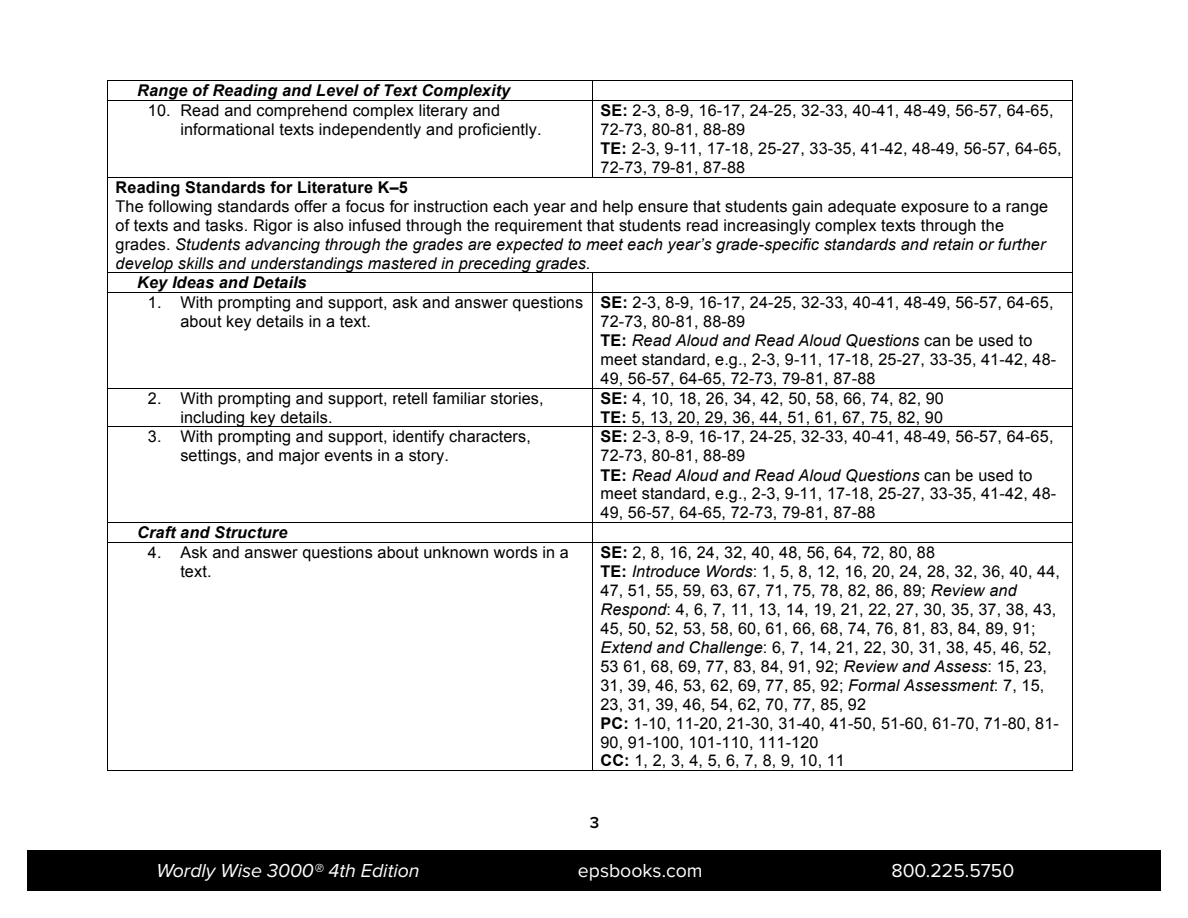
<style>
.page{position:relative;width:1188px;height:918px;background:#fff}
.page>*{position:absolute;margin:0;border:0;box-sizing:border-box;transform-origin:0 0}
.t1{font:italic 19.5px "Proxima Nova";color:#fff}
.t2{font:19.5px "Proxima Nova";color:#fff}
.t3{font:600 16.5px "Proxima Nova";color:#000}
.t4{font:16.2px/19px "Arial";letter-spacing:.01em;color:#000}
.t5{font:italic 700 16.2px "Arial";letter-spacing:.01em;color:#000}
.t6{font:700 16.2px "Arial";letter-spacing:.01em;color:#000}
.s1{font-weight:700}
.s2{font-style:italic}
</style>
<div class="page">
<div style="left:27px;top:851px;width:1134px;height:40px;background:#000"></div>
<hr style="left:108px;top:81px;width:484px;height:1px;background:#000">
<hr style="left:593px;top:81px;width:479px;height:1px;background:#000">
<svg style="left:107px;top:81px;width:1px;height:20px"></svg>
<hr style="left:108px;top:100px;width:484px;height:1px;background:#000">
<svg style="left:592px;top:81px;width:1px;height:20px"></svg>
<hr style="left:593px;top:100px;width:479px;height:1px;background:#000">
<svg style="left:1072px;top:81px;width:1px;height:20px"></svg>
<hr style="left:107px;top:101px;width:1px;height:76px;background:#000">
<hr style="left:592px;top:101px;width:1px;height:76px;background:#000">
<hr style="left:1072px;top:101px;width:1px;height:76px;background:#000">
<hr style="left:108px;top:177px;width:484px;height:1px;background:#000">
<hr style="left:593px;top:177px;width:479px;height:1px;background:#000">
<hr style="left:107px;top:178px;width:1px;height:94px;background:#000">
<hr style="left:1072px;top:178px;width:1px;height:94px;background:#000">
<hr style="left:108px;top:272px;width:484px;height:1px;background:#000">
<hr style="left:593px;top:272px;width:479px;height:1px;background:#000">
<svg style="left:107px;top:272px;width:1px;height:21px"></svg>
<hr style="left:108px;top:292px;width:484px;height:1px;background:#000">
<svg style="left:592px;top:272px;width:1px;height:21px"></svg>
<hr style="left:593px;top:292px;width:479px;height:1px;background:#000">
<svg style="left:1072px;top:272px;width:1px;height:21px"></svg>
<hr style="left:107px;top:293px;width:1px;height:95px;background:#000">
<hr style="left:592px;top:293px;width:1px;height:95px;background:#000">
<hr style="left:1072px;top:293px;width:1px;height:95px;background:#000">
<hr style="left:108px;top:388px;width:484px;height:1px;background:#000">
<hr style="left:593px;top:388px;width:479px;height:1px;background:#000">
<hr style="left:107px;top:389px;width:1px;height:38px;background:#000">
<hr style="left:592px;top:389px;width:1px;height:38px;background:#000">
<hr style="left:1072px;top:389px;width:1px;height:38px;background:#000">
<hr style="left:108px;top:427px;width:484px;height:1px;background:#000">
<hr style="left:593px;top:427px;width:479px;height:1px;background:#000">
<hr style="left:107px;top:427px;width:1px;height:95px;background:#000">
<hr style="left:592px;top:427px;width:1px;height:95px;background:#000">
<hr style="left:1072px;top:427px;width:1px;height:95px;background:#000">
<hr style="left:108px;top:522px;width:484px;height:1px;background:#000">
<hr style="left:593px;top:522px;width:479px;height:1px;background:#000">
<svg style="left:107px;top:522px;width:1px;height:21px"></svg>
<hr style="left:108px;top:542px;width:484px;height:1px;background:#000">
<svg style="left:592px;top:522px;width:1px;height:21px"></svg>
<hr style="left:593px;top:542px;width:479px;height:1px;background:#000">
<svg style="left:1072px;top:522px;width:1px;height:21px"></svg>
<hr style="left:107px;top:543px;width:1px;height:227px;background:#000">
<hr style="left:108px;top:770px;width:484px;height:1px;background:#000">
<hr style="left:592px;top:543px;width:1px;height:227px;background:#000">
<hr style="left:593px;top:770px;width:479px;height:1px;background:#000">
<hr style="left:1072px;top:543px;width:1px;height:227px;background:#000">
<p class="t5" style="left:137px;top:80px;width:374px">Range of Reading and Level of Text Complexity</p>
<p class="t4" style="left:180px;top:101px;width:363px;text-indent:-32px">10. Read and comprehend complex literary and informational texts independently and proficiently.</p>
<p class="t4" style="left:601px;top:101px;width:463px"><span class="s1">SE:</span> 2-3, 8-9, 16-17, 24-25, 32-33, 40-41, 48-49, 56-57, 64-65, 72-73, 80-81, 88-89<br><span class="s1">TE:</span> 2-3, 9-11, 17-18, 25-27, 33-35, 41-42, 48-49, 56-57, 64-65, 72-73, 79-81, 87-88</p>
<p class="t6" style="left:116px;top:176px;width:294px">Reading Standards for Literature K–5</p>
<p class="t4" style="left:116px;top:197px;width:934px">The following standards offer a focus for instruction each year and help ensure that students gain adequate exposure to a range of texts and tasks. Rigor is also infused through the requirement that students read increasingly complex texts through the grades. <span class="s2">Students advancing through the grades are expected to meet each year’s grade-specific standards and retain or further develop skills and understandings mastered in preceding grades.</span></p>
<p class="t5" style="left:137px;top:272px;width:171px">Key Ideas and Details</p>
<p class="t4" style="left:180px;top:293px;width:404px;text-indent:-32px">1. With prompting and support, ask and answer questions about key details in a text.</p>
<p class="t4" style="left:601px;top:293px;width:457px"><span class="s1">SE:</span> 2-3, 8-9, 16-17, 24-25, 32-33, 40-41, 48-49, 56-57, 64-65, 72-73, 80-81, 88-89<br><span class="s1">TE:</span> <span class="s2">Read Aloud and Read Aloud Questions</span> can be used to meet standard, e.g., 2-3, 9-11, 17-18, 25-27, 33-35, 41-42, 48- 49, 56-57, 64-65, 72-73, 79-81, 87-88</p>
<p class="t4" style="left:180px;top:389px;width:365px;text-indent:-32px">2. With prompting and support, retell familiar stories, including key details.</p>
<p class="t4" style="left:601px;top:389px;width:345px"><span class="s1">SE:</span> 4, 10, 18, 26, 34, 42, 50, 58, 66, 74, 82, 90<br><span class="s1">TE:</span> 5, 13, 20, 29, 36, 44, 51, 61, 67, 75, 82, 90</p>
<p class="t4" style="left:180px;top:427px;width:352px;text-indent:-32px">3. With prompting and support, identify characters, settings, and major events in a story.</p>
<p class="t4" style="left:601px;top:427px;width:457px"><span class="s1">SE:</span> 2-3, 8-9, 16-17, 24-25, 32-33, 40-41, 48-49, 56-57, 64-65, 72-73, 80-81, 88-89<br><span class="s1">TE:</span> <span class="s2">Read Aloud and Read Aloud Questions</span> can be used to meet standard, e.g., 2-3, 9-11, 17-18, 25-27, 33-35, 41-42, 48- 49, 56-57, 64-65, 72-73, 79-81, 87-88</p>
<p class="t5" style="left:137px;top:522px;width:152px">Craft and Structure</p>
<p class="t4" style="left:180px;top:543px;width:390px;text-indent:-32px">4. Ask and answer questions about unknown words in a text.</p>
<p class="t4" style="left:600px;top:543px;width:461px"><span class="s1">SE:</span> 2, 8, 16, 24, 32, 40, 48, 56, 64, 72, 80, 88<br><span class="s1">TE:</span> <span class="s2">Introduce Words</span>: 1, 5, 8, 12, 16, 20, 24, 28, 32, 36, 40, 44, 47, 51, 55, 59, 63, 67, 71, 75, 78, 82, 86, 89; <span class="s2">Review and Respond</span>: 4, 6, 7, 11, 13, 14, 19, 21, 22, 27, 30, 35, 37, 38, 43, 45, 50, 52, 53, 58, 60, 61, 66, 68, 74, 76, 81, 83, 84, 89, 91; <span class="s2">Extend and Challenge</span>: 6, 7, 14, 21, 22, 30, 31, 38, 45, 46, 52, 53 61, 68, 69, 77, 83, 84, 91, 92; <span class="s2">Review and Assess</span>: 15, 23, 31, 39, 46, 53, 62, 69, 77, 85, 92; <span class="s2">Formal Assessment</span>: 7, 15, 23, 31, 39, 46, 54, 62, 70, 77, 85, 92<br><span class="s1">PC:</span> 1-10, 11-20, 21-30, 31-40, 41-50, 51-60, 61-70, 71-80, 81- 90, 91-100, 101-110, 111-120<br><span class="s1">CC:</span> 1, 2, 3, 4, 5, 6, 7, 8, 9, 10, 11</p>
<p class="t3" style="left:590px;top:813px;width:11px">3</p>
<p class="t1" style="left:156px;top:860px;width:265px">Wordly Wise 3000® 4th Edition</p>
<p class="t2" style="left:578px;top:860px;width:126px">epsbooks.com</p>
<p class="t2" style="left:891px;top:860px;width:124px">800.225.5750</p>
</div>
